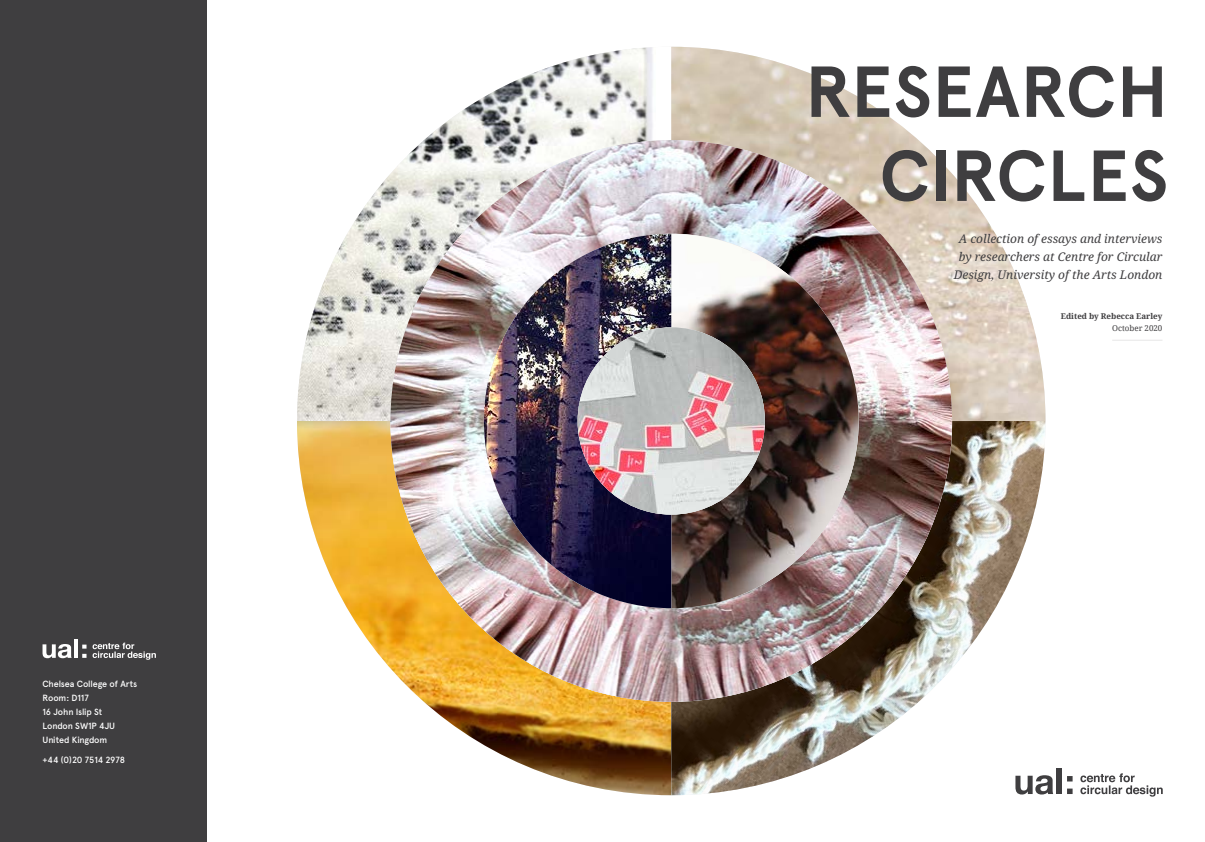
<style>
.page{position:relative;width:1205px;height:842px;background:#fff}
.page>*{position:absolute;margin:0;border:0;box-sizing:border-box;transform-origin:0 0}
.t1{font:700 72px/84px "Apercu";letter-spacing:.005em;color:#3f3e40;text-align:right}
.t2{font:italic 12px/18px "Noto Serif";color:#3f3e40;text-align:center}
.t3{font:500 9px/14px "Apercu";letter-spacing:-.015em;color:#fff}
.t4{font:700 8px "Noto Serif";color:#3f3e40}
.t5{font:8px "Noto Serif";color:#3f3e40}
</style>
<div class="page">
<div style="left:0;top:0;width:207px;height:842px;background:#3f3e40"></div>
<svg style="left:1080px;top:773px;width:82px;height:24px"></svg>
<svg style="left:1045px;top:775px;width:8px;height:19px"></svg>
<div style="left:1056px;top:769px;width:5px;height:25px;background:#3f3e40"></div>
<svg style="left:1067px;top:776px;width:5px;height:18px"></svg>
<svg style="left:93px;top:643px;width:63px;height:17px"></svg>
<svg style="left:43px;top:644px;width:29px;height:14px"></svg>
<hr style="left:74px;top:639px;width:4px;height:19px;background:#fff">
<svg style="left:82px;top:645px;width:5px;height:13px"></svg>
<img style="left:297px;top:47px;width:356px;height:374px">
<svg style="left:671px;top:47px;width:374px;height:374px"></svg>
<svg style="left:297px;top:421px;width:374px;height:374px"></svg>
<svg style="left:671px;top:421px;width:374px;height:374px"></svg>
<img style="left:390px;top:140px;width:562px;height:562px">
<img style="left:671px;top:515px;width:187px;height:93px">
<img style="left:484px;top:234px;width:187px;height:374px">
<img style="left:578px;top:234px;width:280px;height:281px">
<img style="left:578px;top:327px;width:187px;height:188px">
<hr style="left:1112px;top:340px;width:50px;height:1px;background:#e7e6e7">
<p class="t3" style="left:43px;top:677px;width:96px">Chelsea College of Arts<br>Room: D117<br>16 John Islip St<br>London SW1P 4JU<br>United Kingdom</p>
<p class="t3" style="left:43px;top:753px;width:84px">+44 (0)20 7514 2978</p>
<h1 class="t1" style="left:805px;top:50px;width:365px">RESEARCH<br>CIRCLES</h1>
<p class="t2" style="left:954px;top:230px;width:210px">A collection of essays and interviews by researchers at Centre for Circular<br>Design, University of the Arts London</p>
<p class="t4" style="left:1061px;top:311px;width:103px">Edited by Rebecca Earley</p>
<p class="t5" style="left:1112px;top:323px;width:52px">October 2020</p>
</div>
